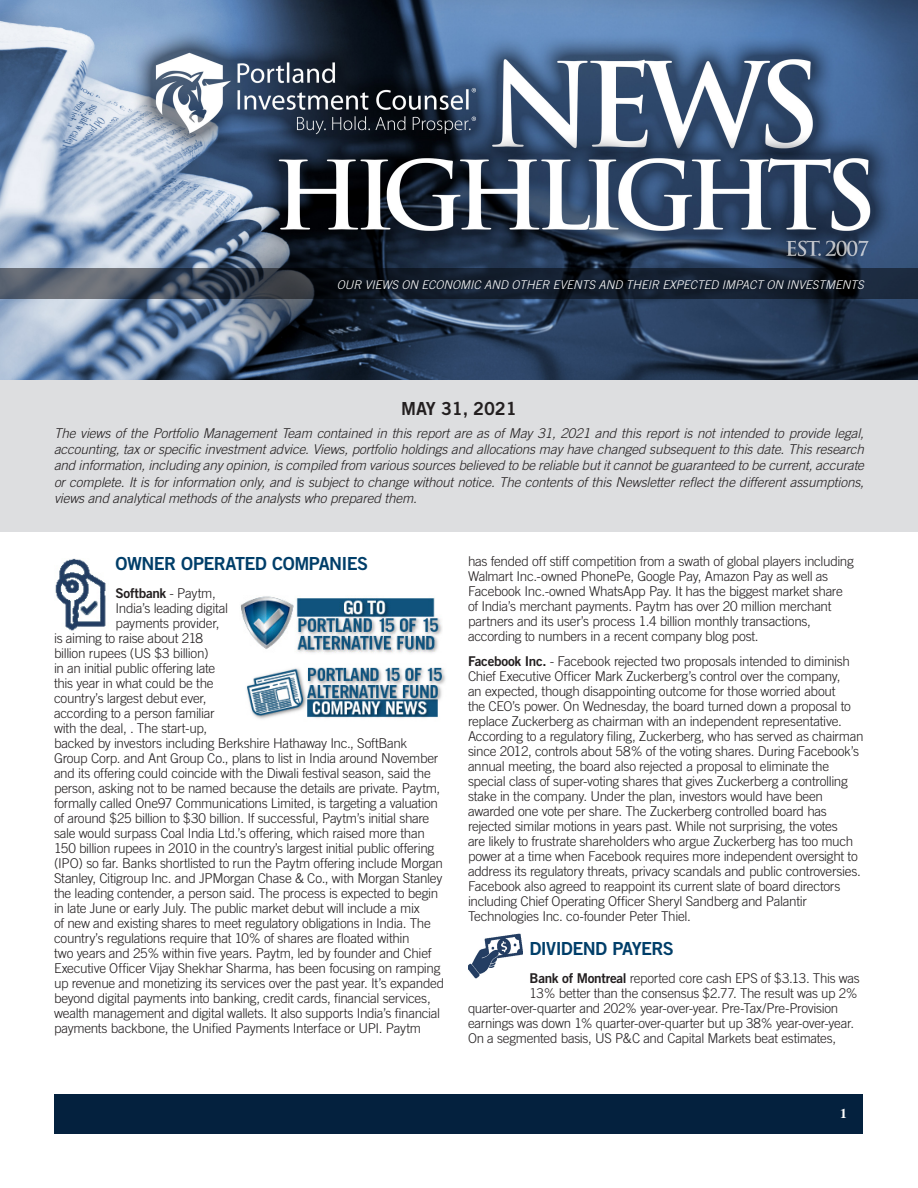
<style>
.page{position:relative;width:918px;height:1188px;background:#fff}
.page>*{position:absolute;margin:0;border:0;box-sizing:border-box;transform-origin:0 0}
.Article_-_Body{font:18px "Trade Gothic Bold Two";letter-spacing:-.035em;color:#003e69}
.t1{font:18px "Trade Gothic Bold Two";letter-spacing:-.01em;color:#231f20}
.Article_-_Body-2{font:300 13.5px/15px "Trade Gothic";letter-spacing:-.025em;color:#231f20}
.t2{font:italic 300 13.5px/16.2px "Trade Gothic";letter-spacing:-.01em;color:#231f20;text-align:justify}
.Article_-_Body-3{font:13.5px "Trade Gothic Bold Two";letter-spacing:-.02em;color:#231f20}
.t3{font:700 13.5px "Times";color:#fff}
.t4{font:italic 300 12px "Trade Gothic";color:#fff}
.s1{font-family:"Trade Gothic";font-weight:300}
.s2{font-family:"Trade Gothic Bold Two";font-weight:400}
</style>
<div class="page">
<div style="left:55px;top:1094px;width:808px;height:39px;background:#04213e"></div>
<img style="left:0;top:0;width:918px;height:380px">
<svg style="left:0;top:268px;width:918px;height:31px;background:#232c39"></svg>
<img style="left:55px;top:558px;width:51px;height:73px">
<img style="left:468px;top:934px;width:55px;height:44px">
<div style="left:0;top:380px;width:918px;height:151px;background:#dddee0"></div>
<img style="left:247px;top:667px;width:199px;height:52px">
<img style="left:240px;top:596px;width:202px;height:57px">
<p class="t4" style="left:337px;top:277px;width:529px">OUR VIEWS ON ECONOMIC AND OTHER EVENTS AND THEIR EXPECTED IMPACT ON INVESTMENTS</p>
<p class="t1" style="left:401px;top:397px;width:117px">MAY 31, 2021</p>
<p class="t2" style="left:54px;top:425px;width:812px">The views of the Portfolio Management Team contained in this report are as of May 31, 2021 and this report is not intended to provide legal, accounting, tax or specific investment advice. Views, portfolio holdings and allocations may have changed subsequent to this date. This research and information, including any opinion, is compiled from various sources believed to be reliable but it cannot be guaranteed to be current, accurate or complete. It is for information only, and is subject to change without notice. The contents of this Newsletter reflect the different assumptions, views and analytical methods of the analysts who prepared them.</p>
<p class="Article_-_Body" style="left:116px;top:552px;width:254px">OWNER OPERATED COMPANIES</p>
<p class="Article_-_Body-3" style="left:116px;top:585px;width:102px">Softbank <span class="s1">- Paytm,</span></p>
<p class="Article_-_Body-2" style="left:116px;top:601px;width:114px">India’s leading digital</p>
<p class="Article_-_Body-2" style="left:116px;top:616px;width:105px">payments provider,</p>
<p class="Article_-_Body-2" style="left:54px;top:631px;width:151px">is aiming to raise about 218</p>
<p class="Article_-_Body-2" style="left:54px;top:646px;width:156px">billion rupees (US $3 billion)</p>
<p class="Article_-_Body-2" style="left:54px;top:661px;width:163px">in an initial public offering late</p>
<p class="Article_-_Body-2" style="left:54px;top:676px;width:161px">this year in what could be the</p>
<p class="Article_-_Body-2" style="left:54px;top:691px;width:154px">country’s largest debut ever,</p>
<p class="Article_-_Body-2" style="left:54px;top:706px;width:162px">according to a person familiar</p>
<p class="Article_-_Body-2" style="left:54px;top:721px;width:155px">with the deal, . The start-up,</p>
<p class="Article_-_Body-2" style="left:54px;top:736px;width:355px">backed by investors including Berkshire Hathaway Inc., SoftBank</p>
<p class="Article_-_Body-2" style="left:54px;top:751px;width:386px">Group Corp. and Ant Group Co., plans to list in India around November</p>
<p class="Article_-_Body-2" style="left:54px;top:766px;width:378px">and its offering could coincide with the Diwali festival season, said the</p>
<p class="Article_-_Body-2" style="left:54px;top:781px;width:388px">person, asking not to be named because the details are private. Paytm,</p>
<p class="Article_-_Body-2" style="left:54px;top:796px;width:386px">formally called One97 Communications Limited, is targeting a valuation</p>
<p class="Article_-_Body-2" style="left:54px;top:811px;width:377px">of around $25 billion to $30 billion. If successful, Paytm’s initial share</p>
<p class="Article_-_Body-2" style="left:54px;top:826px;width:372px">sale would surpass Coal India Ltd.’s offering, which raised more than</p>
<p class="Article_-_Body-2" style="left:54px;top:841px;width:382px">150 billion rupees in 2010 in the country’s largest initial public offering</p>
<p class="Article_-_Body-2" style="left:54px;top:856px;width:390px">(IPO) so far. Banks shortlisted to run the Paytm offering include Morgan</p>
<p class="Article_-_Body-2" style="left:54px;top:871px;width:390px">Stanley, Citigroup Inc. and JPMorgan Chase &amp; Co., with Morgan Stanley</p>
<p class="Article_-_Body-2" style="left:54px;top:886px;width:386px">the leading contender, a person said. The process is expected to begin</p>
<p class="Article_-_Body-2" style="left:54px;top:901px;width:367px">in late June or early July. The public market debut will include a mix</p>
<p class="Article_-_Body-2" style="left:54px;top:916px;width:378px">of new and existing shares to meet regulatory obligations in India. The</p>
<p class="Article_-_Body-2" style="left:54px;top:931px;width:357px">country’s regulations require that 10% of shares are floated within</p>
<p class="Article_-_Body-2" style="left:54px;top:946px;width:379px">two years and 25% within five years. Paytm, led by founder and Chief</p>
<p class="Article_-_Body-2" style="left:54px;top:961px;width:388px">Executive Officer Vijay Shekhar Sharma, has been focusing on ramping</p>
<p class="Article_-_Body-2" style="left:54px;top:976px;width:392px">up revenue and monetizing its services over the past year. It’s expanded</p>
<p class="Article_-_Body-2" style="left:54px;top:991px;width:378px">beyond digital payments into banking, credit cards, financial services,</p>
<p class="Article_-_Body-2" style="left:54px;top:1006px;width:388px">wealth management and digital wallets. It also supports India’s financial</p>
<p class="Article_-_Body-2" style="left:54px;top:1021px;width:369px">payments backbone, the Unified Payments Interface or UPI. Paytm</p>
<p class="Article_-_Body-2" style="left:468px;top:553px;width:387px">has fended off stiff competition from a swath of global players including Walmart Inc.-owned PhonePe, Google Pay, Amazon Pay as well as Facebook Inc.-owned WhatsApp Pay. It has the biggest market share of India’s merchant payments. Paytm has over 20 million merchant partners and its user’s process 1.4 billion monthly transactions, according to numbers in a recent company blog post.</p>
<p class="Article_-_Body-2" style="left:468px;top:653px;width:397px"><span class="s2">Facebook Inc.</span> - Facebook rejected two proposals intended to diminish Chief Executive Officer Mark Zuckerberg’s control over the company,<br>an expected, though disappointing outcome for those worried about<br>the CEO’s power. On Wednesday, the board turned down a proposal to replace Zuckerberg as chairman with an independent representative.<br>According to a regulatory filing, Zuckerberg, who has served as chairman since 2012, controls about 58% of the voting shares. During Facebook’s annual meeting, the board also rejected a proposal to eliminate the special class of super-voting shares that gives Zuckerberg a controlling stake in the company. Under the plan, investors would have been awarded one vote per share. The Zuckerberg controlled board has rejected similar motions in years past. While not surprising, the votes<br>are likely to frustrate shareholders who argue Zuckerberg has too much power at a time when Facebook requires more independent oversight to address its regulatory threats, privacy scandals and public controversies.<br>Facebook also agreed to reappoint its current slate of board directors including Chief Operating Officer Sheryl Sandberg and Palantir Technologies Inc. co-founder Peter Thiel.</p>
<p class="Article_-_Body" style="left:529px;top:937px;width:146px">DIVIDEND PAYERS</p>
<p class="Article_-_Body-2" style="left:530px;top:971px;width:332px"><span class="s2">Bank of Montreal</span> reported core cash EPS of $3.13. This was</p>
<p class="Article_-_Body-2" style="left:530px;top:986px;width:330px">13% better than the consensus $2.77. The result was up 2%</p>
<p class="Article_-_Body-2" style="left:468px;top:1001px;width:372px">quarter-over-quarter and 202% year-over-year. Pre-Tax/Pre-Provision</p>
<p class="Article_-_Body-2" style="left:468px;top:1016px;width:388px">earnings was down 1% quarter-over-quarter but up 38% year-over-year.</p>
<p class="Article_-_Body-2" style="left:468px;top:1031px;width:370px">On a segmented basis, US P&amp;C and Capital Markets beat estimates,</p>
<p class="t3" style="left:840px;top:1100px;width:8px">1</p>
</div>
